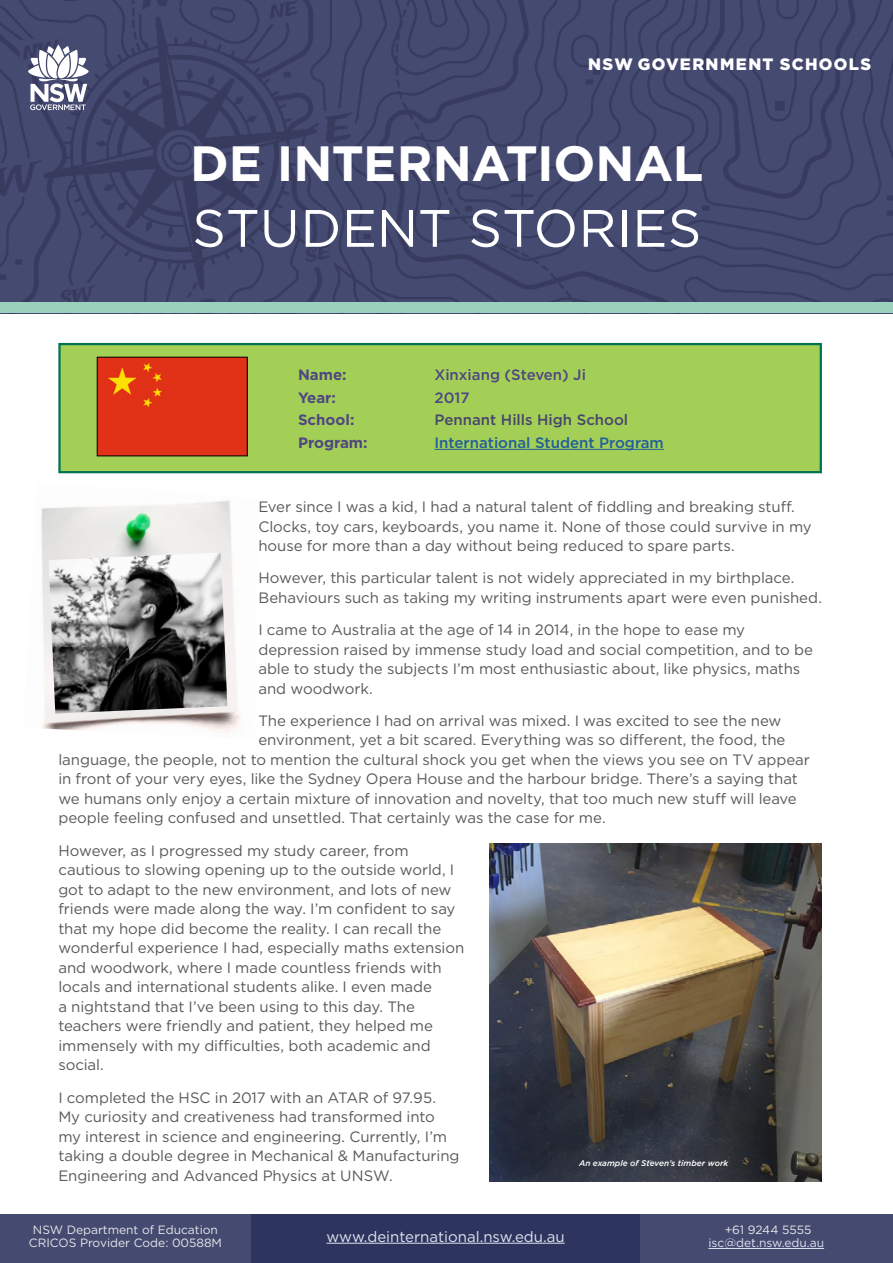
<style>
.page{position:relative;width:893px;height:1263px;background:#fff}
.page>*{position:absolute;margin:0;border:0;box-sizing:border-box;transform-origin:0 0}
.t1{font:52.5px "Gotham";letter-spacing:.005em;color:#fff}
.t2{font:700 49.5px "Gotham";letter-spacing:-.01em;color:#fff}
.t3{font:900 16.5px "Gotham";letter-spacing:.075em;color:#fff}
.t4{font:15px/19.5px "Gotham";letter-spacing:-.005em;color:#58595b}
.t5{font:15px "Gotham";color:#dfe3f0}
.t6{font:500 15px "Gotham";color:#215e9e}
.t7{font:700 15px "Gotham";color:#4f4781}
.t8{font:500 15px "Gotham";color:#4f4781}
.t9{font:500 15px "Gotham";color:#48466d}
.t10{font:12px/13.5px "Gotham";color:#e6e7e8;text-align:center}
.t11{font:12px "Gotham";color:#dfe3f0}
.t12{font:italic 500 8.25px "Gotham";color:#fff}
</style>
<div class="page">
<img style="left:41px;top:500px;width:200px;height:233px">
<div style="left:58px;top:343px;width:764px;height:130px;background:#a4cf57;border:2px solid #007355"></div>
<img style="left:0;top:0;width:893px;height:303px">
<svg style="left:28px;top:45px;width:61px;height:65px"></svg>
<div style="left:0;top:303px;width:893px;height:10px;background:#9ad1bd"></div>
<div style="left:0;top:1214px;width:251px;height:49px;background:#454a71"></div>
<div style="left:640px;top:1214px;width:253px;height:49px;background:#454a71"></div>
<div style="left:251px;top:1214px;width:389px;height:49px;background:#2d355e"></div>
<hr style="left:327px;top:1243px;width:238px;height:1px;background:#dfe3f0">
<hr style="left:708px;top:1248px;width:116px;height:1px;background:#dfe3f0">
<hr style="left:435px;top:449px;width:229px;height:1px;background:#215e9e">
<div style="left:99px;top:359px;width:147px;height:95px;background:#e13217"></div>
<img style="left:49px;top:552px;width:178px;height:161px">
<img style="left:490px;top:844px;width:332px;height:337px">
<p class="t3" style="left:588px;top:55px;width:284px">NSW GOVERNMENT SCHOOLS</p>
<h2 class="t2" style="left:190px;top:131px;width:515px">DE INTERNATIONAL</h2>
<h1 class="t1" style="left:192px;top:195px;width:511px">STUDENT STORIES</h1>
<p class="t7" style="left:298px;top:365px;width:50px">Name:</p>
<p class="t8" style="left:435px;top:365px;width:153px">Xinxiang (Steven) Ji</p>
<p class="t7" style="left:298px;top:388px;width:39px">Year:</p>
<p class="t8" style="left:435px;top:388px;width:37px">2017</p>
<p class="t7" style="left:298px;top:410px;width:58px">School:</p>
<p class="t9" style="left:435px;top:410px;width:195px">Pennant Hills High School</p>
<p class="t7" style="left:298px;top:433px;width:71px">Program:</p>
<p class="t6" style="left:435px;top:433px;width:231px">International Student Program</p>
<p class="t4" style="left:258px;top:497px;width:555px">Ever since I was a kid, I had a natural talent of fiddling and breaking stuff.<br>Clocks, toy cars, keyboards, you name it. None of those could survive in my house for more than a day without being reduced to spare parts.</p>
<p class="t4" style="left:258px;top:568px;width:565px">However, this particular talent is not widely appreciated in my birthplace.<br>Behaviours such as taking my writing instruments apart were even punished.</p>
<p class="t4" style="left:258px;top:620px;width:556px">I came to Australia at the age of 14 in 2014, in the hope to ease my depression raised by immense study load and social competition, and to be able to study the subjects I’m most enthusiastic about, like physics, maths and woodwork.</p>
<p class="t4" style="left:258px;top:710px;width:525px">The experience I had on arrival was mixed. I was excited to see the new</p>
<p class="t4" style="left:258px;top:730px;width:529px">environment, yet a bit scared. Everything was so different, the food, the</p>
<p class="t4" style="left:58px;top:749px;width:753px">language, the people, not to mention the cultural shock you get when the views you see on TV appear</p>
<p class="t4" style="left:58px;top:769px;width:741px">in front of your very eyes, like the Sydney Opera House and the harbour bridge. There’s a saying that</p>
<p class="t4" style="left:58px;top:788px;width:740px">we humans only enjoy a certain mixture of innovation and novelty, that too much new stuff will leave</p>
<p class="t4" style="left:58px;top:808px;width:549px">people feeling confused and unsettled. That certainly was the case for me.</p>
<p class="t4" style="left:58px;top:840px;width:407px">However, as I progressed my study career, from cautious to slowing opening up to the outside world, I got to adapt to the new environment, and lots of new friends were made along the way. I’m confident to say that my hope did become the reality. I can recall the wonderful experience I had, especially maths extension and woodwork, where I made countless friends with locals and international students alike. I even made<br>a nightstand that I’ve been using to this day. The teachers were friendly and patient, they helped me immensely with my difficulties, both academic and social.</p>
<p class="t4" style="left:58px;top:1087px;width:403px">I completed the HSC in 2017 with an ATAR of 97.95.<br>My curiosity and creativeness had transformed into my interest in science and engineering. Currently, I’m taking a double degree in Mechanical &amp; Manufacturing Engineering and Advanced Physics at UNSW.</p>
<p class="t12" style="left:579px;top:1158px;width:151px">An example of Steven’s timber work</p>
<p class="t10" style="left:29px;top:1222px;width:195px">NSW Department of Education<br>CRICOS Provider Code: 00588M</p>
<p class="t5" style="left:327px;top:1227px;width:240px">www.deinternational.nsw.edu.au</p>
<p class="t10" style="left:725px;top:1222px;width:88px">+61 9244 5555</p>
<p class="t11" style="left:708px;top:1235px;width:117px">isc@det.nsw.edu.au</p>
</div>
